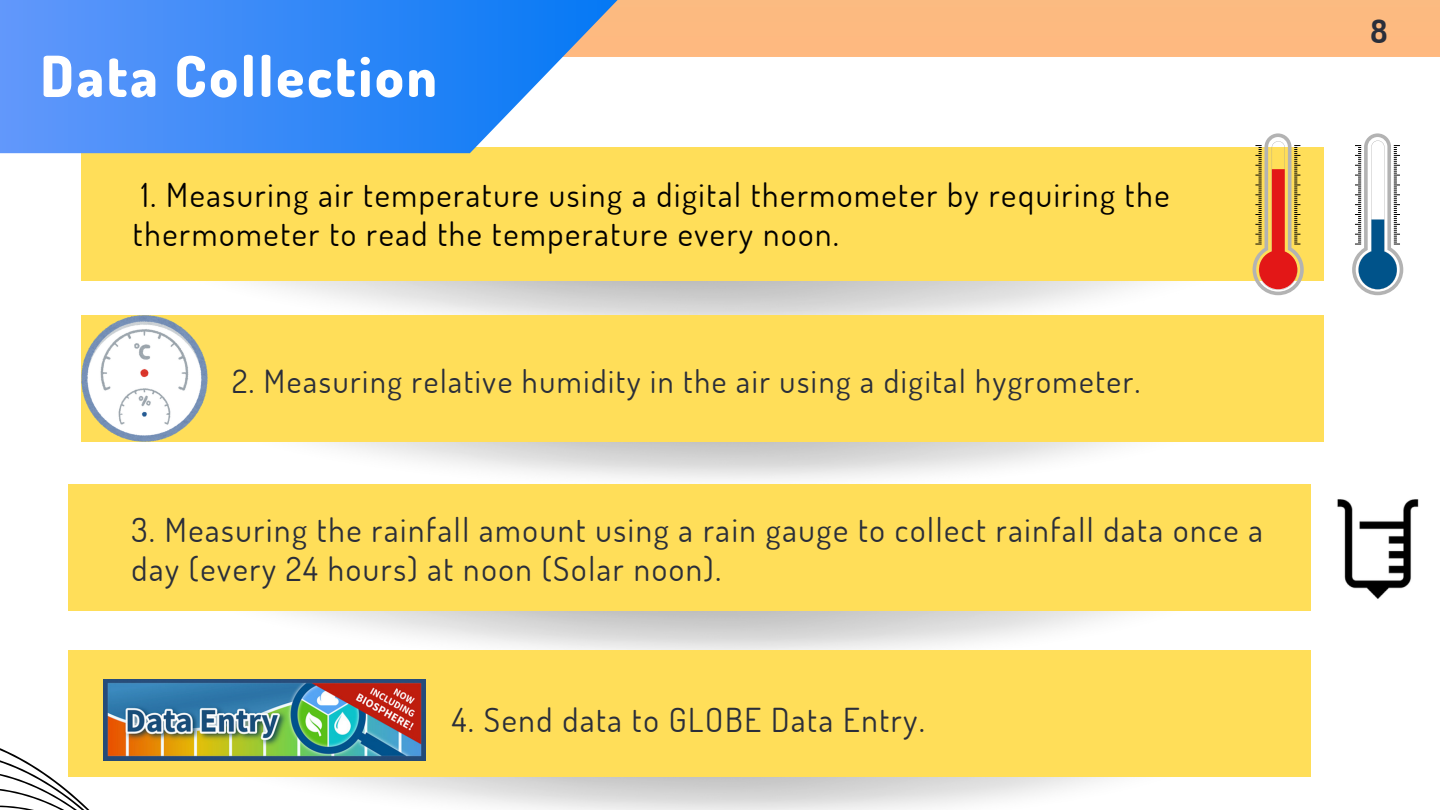
<style>
.page{position:relative;width:1440px;height:810px;background:#fff}
.page>*{position:absolute;margin:0;border:0;box-sizing:border-box;transform-origin:0 0}
.t1{font:800 56.6px "Dosis";letter-spacing:.05em;color:#fff}
.t2{font:33px/39px "Dosis";letter-spacing:.05em;color:#2a2e3a}
.t3{font:33px/39px "Dosis";letter-spacing:.05em;color:#000}
.t4{font:32px "Dosis";letter-spacing:.05em;color:#2a2e3a}
.t5{font:700 32px "Dosis";color:#2a2e3a}
</style>
<div class="page">
<div style="left:82px;top:0;width:1358px;height:57px;background:#fdba80"></div>
<svg style="left:0;top:748px;width:162px;height:62px"></svg>
<div style="left:81px;top:147px;width:1242px;height:134px;background:#ffde59"></div>
<img style="left:208px;top:441px;width:1057px;height:39px">
<div style="left:81px;top:315px;width:1242px;height:126px;background:#ffde59"></div>
<img style="left:162px;top:610px;width:1091px;height:40px">
<div style="left:68px;top:484px;width:1242px;height:126px;background:#ffde59"></div>
<img style="left:162px;top:776px;width:1091px;height:34px">
<div style="left:68px;top:650px;width:1242px;height:126px;background:#ffde59"></div>
<svg style="left:1253px;top:133px;width:51px;height:162px"></svg>
<svg style="left:1352px;top:133px;width:51px;height:162px"></svg>
<img style="left:81px;top:315px;width:127px;height:127px">
<img style="left:1337px;top:499px;width:82px;height:100px">
<img style="left:103px;top:680px;width:323px;height:81px">
<svg style="left:0;top:0;width:618px;height:153px;background:#5096f5"></svg>
<p class="t1" style="left:41px;top:39px;width:398px">Data Collection</p>
<p class="t3" style="left:133px;top:174px;width:1038px">1. Measuring air temperature using a digital thermometer by requiring the thermometer to read the temperature every noon.</p>
<p class="t4" style="left:232px;top:360px;width:910px">2. Measuring relative humidity in the air using a digital hygrometer.</p>
<p class="t2" style="left:131px;top:510px;width:1133px">3. Measuring the rainfall amount using a rain gauge to collect rainfall data once a day (every 24 hours) at noon (Solar noon).</p>
<p class="t2" style="left:452px;top:700px;width:474px">4. Send data to GLOBE Data Entry.</p>
<p class="t5" style="left:1370px;top:10px;width:19px">8</p>
</div>
